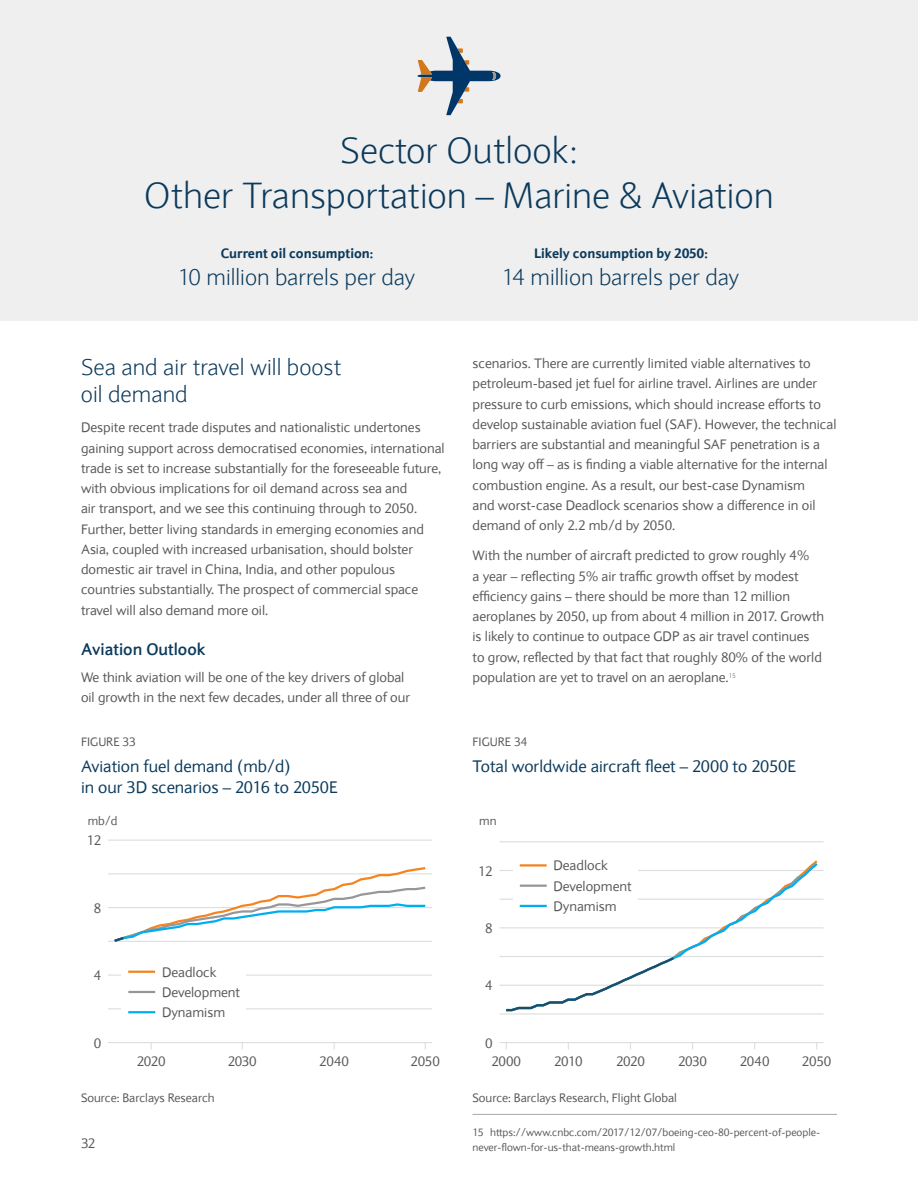
<style>
.page{position:relative;width:918px;height:1188px;background:#fff}
.page>*{position:absolute;margin:0;border:0;box-sizing:border-box;transform-origin:0 0}
.Case_Study_H1{font:300 36px/45px "Expert Sans";color:#0b3a5c;text-align:center}
.t1{font:300 22.5px/27px "Expert Sans";color:#0b3a5c}
.Figure_2_Header_Left{font:16.5px/21px "Expert Sans";color:#0b3a5c}
.t2{font:700 16.5px "Expert Sans";color:#0b3a5c}
.Body_Text{font:13.5px/20.2px "Expert Sans";color:#58595b}
.t3{font:800 13.5px "Expert Sans";color:#0b3a5c}
.Source{font:12px "Expert Sans";color:#58595b}
.Figure_2_Number_Left{font:12px "Expert Sans";color:#58595b}
.Footnote{font:10.5px/15px "Expert Sans";color:#58595b}
</style>
<div class="page">
<hr style="left:472px;top:1114px;width:365px;height:1px;background:#a7a9ac">
<div style="left:0;top:0;width:918px;height:321px;background:#f0efef"></div>
<svg style="left:417px;top:37px;width:84px;height:78px"></svg>
<hr style="left:108px;top:840px;width:324px;height:1px;background:#dcddde">
<hr style="left:108px;top:1042px;width:324px;height:1px;background:#dcddde">
<hr style="left:108px;top:1008px;width:324px;height:1px;background:#dcddde">
<hr style="left:108px;top:975px;width:324px;height:1px;background:#dcddde">
<hr style="left:108px;top:873px;width:324px;height:1px;background:#dcddde">
<hr style="left:108px;top:907px;width:324px;height:1px;background:#dcddde">
<hr style="left:108px;top:941px;width:324px;height:1px;background:#dcddde">
<div style="left:122px;top:960px;width:124px;height:64px;background:#fff"></div>
<hr style="left:128px;top:971px;width:27px;height:2px;background:#f5841f">
<hr style="left:128px;top:991px;width:27px;height:2px;background:#989696">
<hr style="left:128px;top:1011px;width:27px;height:2px;background:#00aeef">
<svg style="left:112px;top:867px;width:316px;height:75px"></svg>
<hr style="left:500px;top:1042px;width:324px;height:1px;background:#dcddde">
<hr style="left:500px;top:1013px;width:324px;height:1px;background:#dcddde">
<hr style="left:500px;top:985px;width:324px;height:1px;background:#dcddde">
<hr style="left:500px;top:956px;width:324px;height:1px;background:#dcddde">
<hr style="left:500px;top:927px;width:324px;height:1px;background:#dcddde">
<hr style="left:500px;top:899px;width:324px;height:1px;background:#dcddde">
<hr style="left:500px;top:870px;width:324px;height:1px;background:#dcddde">
<hr style="left:500px;top:841px;width:324px;height:1px;background:#dcddde">
<svg style="left:504px;top:861px;width:316px;height:124px"></svg>
<svg style="left:504px;top:955px;width:172px;height:57px"></svg>
<hr style="left:917px;top:594px;width:1px;height:594px;background:#0b3a5c">
<p class="Case_Study_H1" style="left:144px;top:127px;width:631px">Sector Outlook:<br>Other Transportation – Marine &amp; Aviation</p>
<h2 class="t3" style="left:221px;top:245px;width:154px">Current oil consumption:</h2>
<h2 class="t3" style="left:534px;top:245px;width:175px">Likely consumption by 2050:</h2>
<h2 class="t1" style="left:179px;top:264px;width:238px">10 million barrels per day</h2>
<h2 class="t1" style="left:503px;top:264px;width:238px">14 million barrels per day</h2>
<h2 class="t1" style="left:81px;top:353px;width:262px">Sea and air travel will boost oil demand</h2>
<p class="Body_Text" style="left:81px;top:417px;width:365px">Despite recent trade disputes and nationalistic undertones gaining support across democratised economies, international trade is set to increase substantially for the foreseeable future, with obvious implications for oil demand across sea and<br>air transport, and we see this continuing through to 2050.<br>Further, better living standards in emerging economies and Asia, coupled with increased urbanisation, should bolster domestic air travel in China, India, and other populous countries substantially. The prospect of commercial space travel will also demand more oil.</p>
<h3 class="t2" style="left:81px;top:638px;width:126px">Aviation Outlook</h3>
<p class="Body_Text" style="left:81px;top:667px;width:331px">We think aviation will be one of the key drivers of global oil growth in the next few decades, under all three of our</p>
<p class="Figure_2_Number_Left" style="left:81px;top:735px;width:56px">FIGURE 33</p>
<p class="Figure_2_Header_Left" style="left:81px;top:755px;width:258px">Aviation fuel demand (mb/d)<br>in our 3D scenarios – 2016 to 2050E</p>
<p class="Source" style="left:88px;top:813px;width:31px">mb/d</p>
<p class="Body_Text" style="left:87px;top:830px;width:16px">12</p>
<p class="Body_Text" style="left:94px;top:898px;width:9px">8</p>
<p class="Body_Text" style="left:94px;top:965px;width:9px">4</p>
<p class="Body_Text" style="left:94px;top:1033px;width:9px">0</p>
<p class="Body_Text" style="left:162px;top:962px;width:80px">Deadlock<br>Development<br>Dynamism</p>
<p class="Body_Text" style="left:137px;top:1051px;width:30px">2020</p>
<p class="Body_Text" style="left:228px;top:1051px;width:30px">2030</p>
<p class="Body_Text" style="left:319px;top:1051px;width:31px">2040</p>
<p class="Body_Text" style="left:410px;top:1051px;width:31px">2050</p>
<p class="Source" style="left:81px;top:1090px;width:135px">Source: Barclays Research</p>
<p class="Body_Text" style="left:81px;top:1132px;width:16px">32</p>
<p class="Body_Text" style="left:472px;top:353px;width:366px">scenarios. There are currently limited viable alternatives to petroleum-based jet fuel for airline travel. Airlines are under pressure to curb emissions, which should increase efforts to develop sustainable aviation fuel (SAF). However, the technical barriers are substantial and meaningful SAF penetration is a long way off – as is finding a viable alternative for the internal combustion engine. As a result, our best-case Dynamism<br>and worst-case Deadlock scenarios show a difference in oil demand of only 2.2 mb/d by 2050.</p>
<p class="Body_Text" style="left:472px;top:545px;width:353px">With the number of aircraft predicted to grow roughly 4%<br>a year – reflecting 5% air traffic growth offset by modest efficiency gains – there should be more than 12 million aeroplanes by 2050, up from about 4 million in 2017. Growth is likely to continue to outpace GDP as air travel continues to grow, reflected by that fact that roughly 80% of the world population are yet to travel on an aeroplane.<sup>15</sup></p>
<p class="Figure_2_Number_Left" style="left:472px;top:735px;width:56px">FIGURE 34</p>
<p class="Figure_2_Header_Left" style="left:472px;top:755px;width:325px">Total worldwide aircraft fleet – 2000 to 2050E</p>
<p class="Source" style="left:479px;top:813px;width:19px">mn</p>
<p class="Body_Text" style="left:478px;top:861px;width:16px">12</p>
<p class="Body_Text" style="left:485px;top:918px;width:9px">8</p>
<p class="Body_Text" style="left:485px;top:975px;width:9px">4</p>
<p class="Body_Text" style="left:485px;top:1033px;width:9px">0</p>
<p class="Body_Text" style="left:554px;top:855px;width:80px">Deadlock<br>Development<br>Dynamism</p>
<p class="Body_Text" style="left:491px;top:1051px;width:31px">2000</p>
<p class="Body_Text" style="left:554px;top:1051px;width:30px">2010</p>
<p class="Body_Text" style="left:616px;top:1051px;width:30px">2020</p>
<p class="Body_Text" style="left:678px;top:1051px;width:30px">2030</p>
<p class="Body_Text" style="left:740px;top:1051px;width:31px">2040</p>
<p class="Body_Text" style="left:802px;top:1051px;width:31px">2050</p>
<p class="Source" style="left:472px;top:1090px;width:206px">Source: Barclays Research, Flight Global</p>
<p class="Footnote" style="left:472px;top:1125px;width:349px">15 https://www.cnbc.com/2017/12/07/boeing-ceo-80-percent-of-people&shy;never-flown-for-us-that-means-growth.html</p>
</div>
